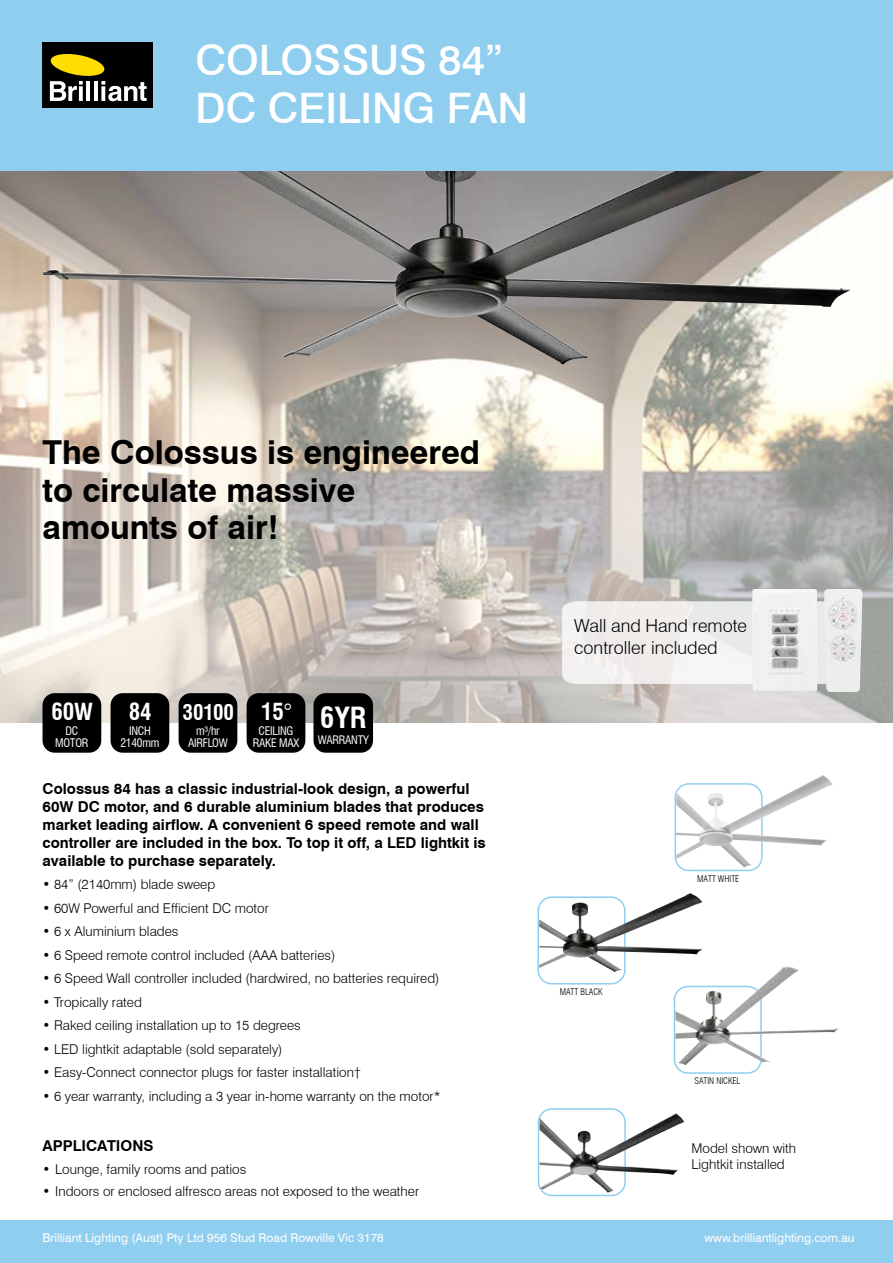
<style>
.page{position:relative;width:893px;height:1263px;background:#fff}
.page>*{position:absolute;margin:0;border:0;box-sizing:border-box;transform-origin:0 0}
.t1{font:500 42px/48px "Swiss 721 BT";color:#fff}
.t2{font:700 33px/37.5px "Swiss 721 BT";color:#000}
.t3{font:700 condensed 28.5px "Swiss 721 BT";color:#fff}
.t4{font:700 condensed 22.95px "Swiss 721 BT";letter-spacing:-.005em;color:#fff}
.t5{font:700 condensed 21px "Swiss 721 BT";color:#fff}
.t6{font:300 18px/21.6px "Swiss 721 BT";color:#000}
.t7{font:700 15px/18px "Swiss 721 BT";color:#000}
.t8{font:300 13.5px/16.2px "Swiss 721 BT";color:#000}
.t9{font:12px "Swiss 721 BT";color:#fff}
.t10{font:condensed 11.55px/11.6px "Swiss 721 BT";letter-spacing:-.02em;color:#fff;text-align:center}
.t11{font:300 condensed 9px "Swiss 721 BT";color:#000}
.s1{font-weight:400}
</style>
<div class="page">
<svg style="left:0;top:170px;width:893px;height:553px;background:#cdc8c0"></svg>
<div style="left:313px;top:693px;width:60px;height:60px;background:#000;border-radius:12px"></div>
<div style="left:0;top:1220px;width:893px;height:43px;background:#90cef0"></div>
<div style="left:247px;top:693px;width:58px;height:60px;background:#000;border-radius:12px"></div>
<div style="left:179px;top:693px;width:58px;height:60px;background:#000;border-radius:12px"></div>
<div style="left:43px;top:693px;width:58px;height:60px;background:#000;border-radius:12px"></div>
<div style="left:111px;top:693px;width:58px;height:60px;background:#000;border-radius:12px"></div>
<div style="left:537px;top:896px;width:88px;height:88px;border:2px solid #90cef0;border-radius:14px"></div>
<div style="left:675px;top:783px;width:88px;height:88px;border:2px solid #90cef0;border-radius:14px"></div>
<svg style="left:561px;top:600px;width:263px;height:85px"></svg>
<img style="left:43px;top:170px;width:807px;height:195px">
<div style="left:0;top:0;width:893px;height:170px;background:#90cef0"></div>
<div style="left:43px;top:43px;width:110px;height:65px;background:#000"></div>
<svg style="left:50px;top:54px;width:97px;height:47px"></svg>
<div style="left:674px;top:986px;width:88px;height:88px;border:2px solid #90cef0;border-radius:14px"></div>
<img style="left:539px;top:893px;width:164px;height:79px">
<img style="left:676px;top:775px;width:151px;height:93px">
<img style="left:675px;top:966px;width:164px;height:99px">
<img style="left:752px;top:589px;width:65px;height:103px">
<img style="left:824px;top:589px;width:38px;height:103px">
<div style="left:538px;top:1108px;width:88px;height:88px;border:2px solid #90cef0;border-radius:14px"></div>
<img style="left:540px;top:1113px;width:144px;height:80px">
<h1 class="t1" style="left:196px;top:36px;width:334px">COLOSSUS 84”<br>DC CEILING FAN</h1>
<h2 class="t2" style="left:43px;top:433px;width:439px">The Colossus is engineered to circulate massive amounts of air!</h2>
<h3 class="t4" style="left:51px;top:698px;width:43px">60W</h3>
<p class="t10" style="left:55px;top:725px;width:35px">DC<br>MOTOR</p>
<h3 class="t4" style="left:129px;top:698px;width:24px">84</h3>
<p class="t10" style="left:120px;top:725px;width:40px">INCH<br>2140mm</p>
<h3 class="t5" style="left:183px;top:700px;width:53px">30100</h3>
<p class="t10" style="left:188px;top:725px;width:41px">m³/hr<br>AIRFLOW</p>
<h3 class="t4" style="left:261px;top:698px;width:32px">15<span class="s1">°</span></h3>
<p class="t10" style="left:253px;top:725px;width:48px">CEILING<br>RAKE MAX</p>
<h3 class="t3" style="left:320px;top:700px;width:48px">6YR</h3>
<p class="t10" style="left:318px;top:734px;width:53px">WARRANTY</p>
<p class="t7" style="left:43px;top:779px;width:445px">Colossus 84 has a classic industrial-look design, a powerful 60W DC motor, and 6 durable aluminium blades that produces market leading airflow. A convenient 6 speed remote and wall controller are included in the box. To top it off, a LED lightkit is available to purchase separately.</p>
<p class="t8" style="left:43px;top:876px;width:174px">• 84” (2140mm) blade sweep</p>
<p class="t8" style="left:43px;top:900px;width:228px">• 60W Powerful and Efficient DC motor</p>
<p class="t8" style="left:43px;top:923px;width:138px">• 6 x Aluminium blades</p>
<p class="t8" style="left:43px;top:947px;width:294px">• 6 Speed remote control included (AAA batteries)</p>
<p class="t8" style="left:43px;top:970px;width:399px">• 6 Speed Wall controller included (hardwired, no batteries required)</p>
<p class="t8" style="left:43px;top:994px;width:101px">• Tropically rated</p>
<p class="t8" style="left:43px;top:1017px;width:260px">• Raked ceiling installation up to 15 degrees</p>
<p class="t8" style="left:43px;top:1041px;width:242px">• LED lightkit adaptable (sold separately)</p>
<p class="t8" style="left:43px;top:1064px;width:320px">• Easy-Connect connector plugs for faster installation†</p>
<p class="t8" style="left:43px;top:1088px;width:399px">• 6 year warranty, including a 3 year in-home warranty on the motor*</p>
<p class="t7" style="left:43px;top:1136px;width:112px">APPLICATIONS</p>
<p class="t8" style="left:43px;top:1160px;width:205px">• Lounge, family rooms and patios</p>
<p class="t8" style="left:43px;top:1183px;width:378px">• Indoors or enclosed alfresco areas not exposed to the weather</p>
<h3 class="t6" style="left:574px;top:615px;width:174px">Wall and Hand remote controller included</h3>
<p class="t11" style="left:560px;top:986px;width:45px">MATT BLACK</p>
<p class="t11" style="left:697px;top:873px;width:44px">MATT WHITE</p>
<p class="t11" style="left:694px;top:1075px;width:48px">SATIN NICKEL</p>
<p class="t8" style="left:691px;top:1140px;width:106px">Model shown with<br>Lightkit installed</p>
<p class="t9" style="left:43px;top:1231px;width:343px">Brilliant Lighting (Aust) Pty Ltd 956 Stud Road Rowville Vic 3178</p>
<p class="t9" style="left:704px;top:1231px;width:152px">www.brilliantlighting.com.au</p>
</div>
